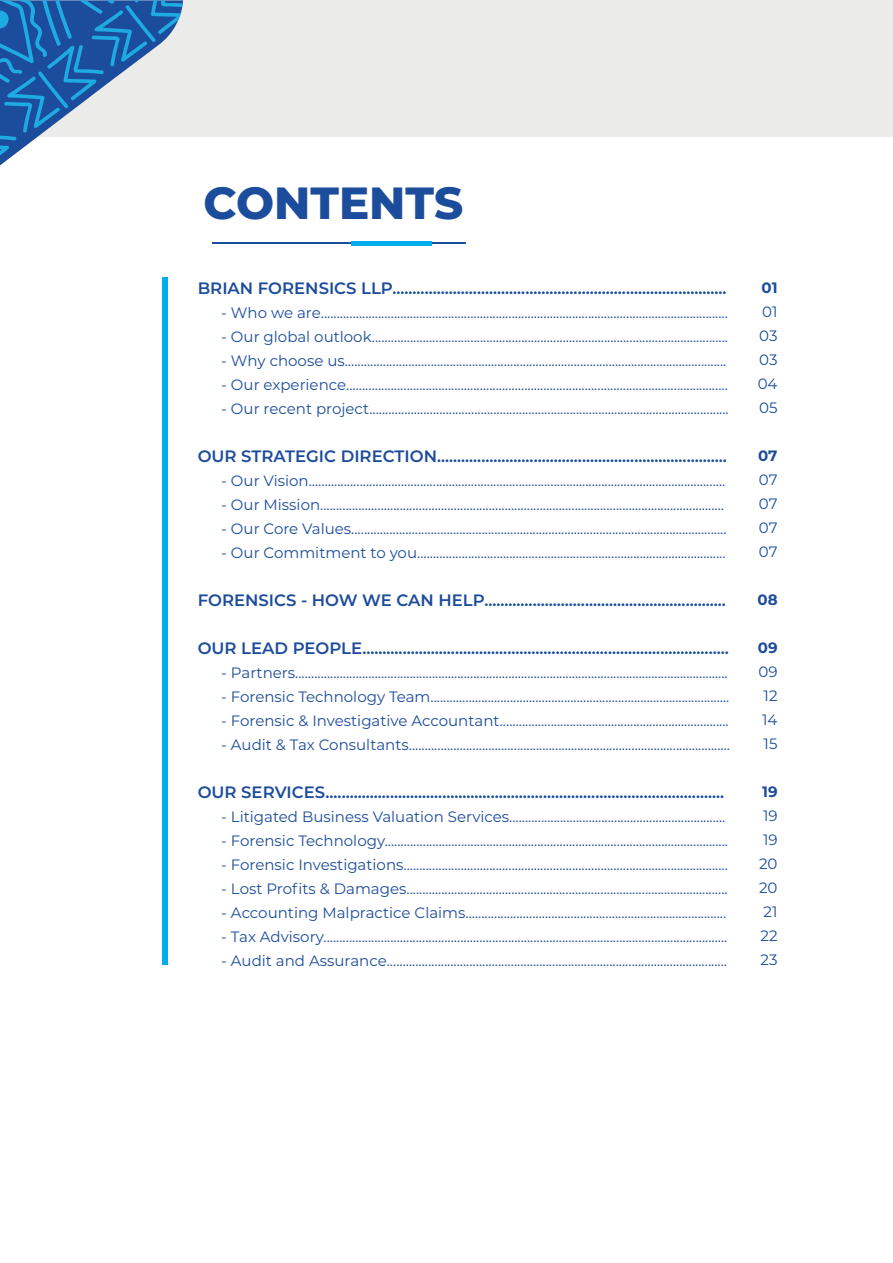
<style>
.page{position:relative;width:893px;height:1263px;background:#fff}
.page>*{position:absolute;margin:0;border:0;box-sizing:border-box;transform-origin:0 0}
.t1{font:800 45px "Montserrat";color:#1c4c9c}
.t2{font:600 16.5px "Montserrat";color:#1c4c9c}
.t3{font:15px/24px "Montserrat";color:#1c4c9c;text-align:justify}
.t4{font:700 15px "Montserrat";color:#1c4c9c}
</style>
<div class="page">
<div style="left:0;top:0;width:893px;height:137px;background:#ebebea"></div>
<div style="left:162px;top:277px;width:6px;height:688px;background:#00aeef"></div>
<hr style="left:212px;top:242px;width:254px;height:2px;background:#1c4c9c">
<div style="left:350px;top:241px;width:81px;height:5px;background:#00aeef"></div>
<svg style="left:0;top:0;width:184px;height:165px"></svg>
<h1 class="t1" style="left:204px;top:170px;width:261px">CONTENTS</h1>
<p class="t2" style="left:198px;top:276px;width:530px">BRIAN FORENSICS LLP...................................................................................</p>
<p class="t3" style="left:221px;top:300px;width:508px">- Who we are................................................................................................................................</p>
<p class="t3" style="left:221px;top:324px;width:508px">- Our global outlook................................................................................................................</p>
<p class="t3" style="left:221px;top:348px;width:507px">- Why choose us........................................................................................................................</p>
<p class="t3" style="left:221px;top:372px;width:508px">- Our experience........................................................................................................................</p>
<p class="t3" style="left:221px;top:396px;width:509px">- Our recent project.................................................................................................................</p>
<p class="t2" style="left:198px;top:444px;width:531px">OUR STRATEGIC DIRECTION........................................................................</p>
<p class="t3" style="left:221px;top:468px;width:506px">- Our Vision...................................................................................................................................</p>
<p class="t3" style="left:221px;top:492px;width:504px">- Our Mission...............................................................................................................................</p>
<p class="t3" style="left:221px;top:516px;width:507px">- Our Core Values......................................................................................................................</p>
<p class="t3" style="left:221px;top:540px;width:506px">- Our Commitment to you.................................................................................................</p>
<p class="t2" style="left:198px;top:588px;width:530px">FORENSICS - HOW WE CAN HELP............................................................</p>
<p class="t2" style="left:198px;top:636px;width:533px">OUR LEAD PEOPLE...........................................................................................</p>
<p class="t3" style="left:221px;top:660px;width:508px">- Partners........................................................................................................................................</p>
<p class="t3" style="left:221px;top:684px;width:510px">- Forensic Technology Team..............................................................................................</p>
<p class="t3" style="left:221px;top:708px;width:509px">- Forensic &amp; Investigative Accountant........................................................................</p>
<p class="t3" style="left:221px;top:732px;width:510px">- Audit &amp; Tax Consultants.....................................................................................................</p>
<p class="t2" style="left:198px;top:780px;width:528px">OUR SERVICES...................................................................................................</p>
<p class="t3" style="left:221px;top:804px;width:506px">- Litigated Business Valuation Services....................................................................</p>
<p class="t3" style="left:221px;top:828px;width:508px">- Forensic Technology............................................................................................................</p>
<p class="t3" style="left:221px;top:852px;width:508px">- Forensic Investigations......................................................................................................</p>
<p class="t3" style="left:221px;top:876px;width:508px">- Lost Profits &amp; Damages.....................................................................................................</p>
<p class="t3" style="left:221px;top:900px;width:506px">- Accounting Malpractice Claims..................................................................................</p>
<p class="t3" style="left:221px;top:924px;width:508px">- Tax Advisory...............................................................................................................................</p>
<p class="t3" style="left:221px;top:948px;width:507px">- Audit and Assurance...........................................................................................................</p>
<p class="t4" style="left:762px;top:277px;width:17px">01</p>
<p class="t3" style="left:758px;top:299px;width:21px;text-align:center">01<br>03<br>03<br>04<br>05</p>
<p class="t4" style="left:758px;top:445px;width:21px">07</p>
<p class="t3" style="left:759px;top:467px;width:20px">07<br>07<br>07<br>07</p>
<p class="t4" style="left:757px;top:589px;width:22px">08</p>
<p class="t4" style="left:758px;top:637px;width:21px">09</p>
<p class="t3" style="left:758px;top:659px;width:21px">09<br>12<br>14<br>15</p>
<p class="t4" style="left:762px;top:781px;width:17px">19</p>
<p class="t3" style="left:759px;top:803px;width:20px">19<br>19<br>20<br>20<br>21<br>22<br>23</p>
</div>
